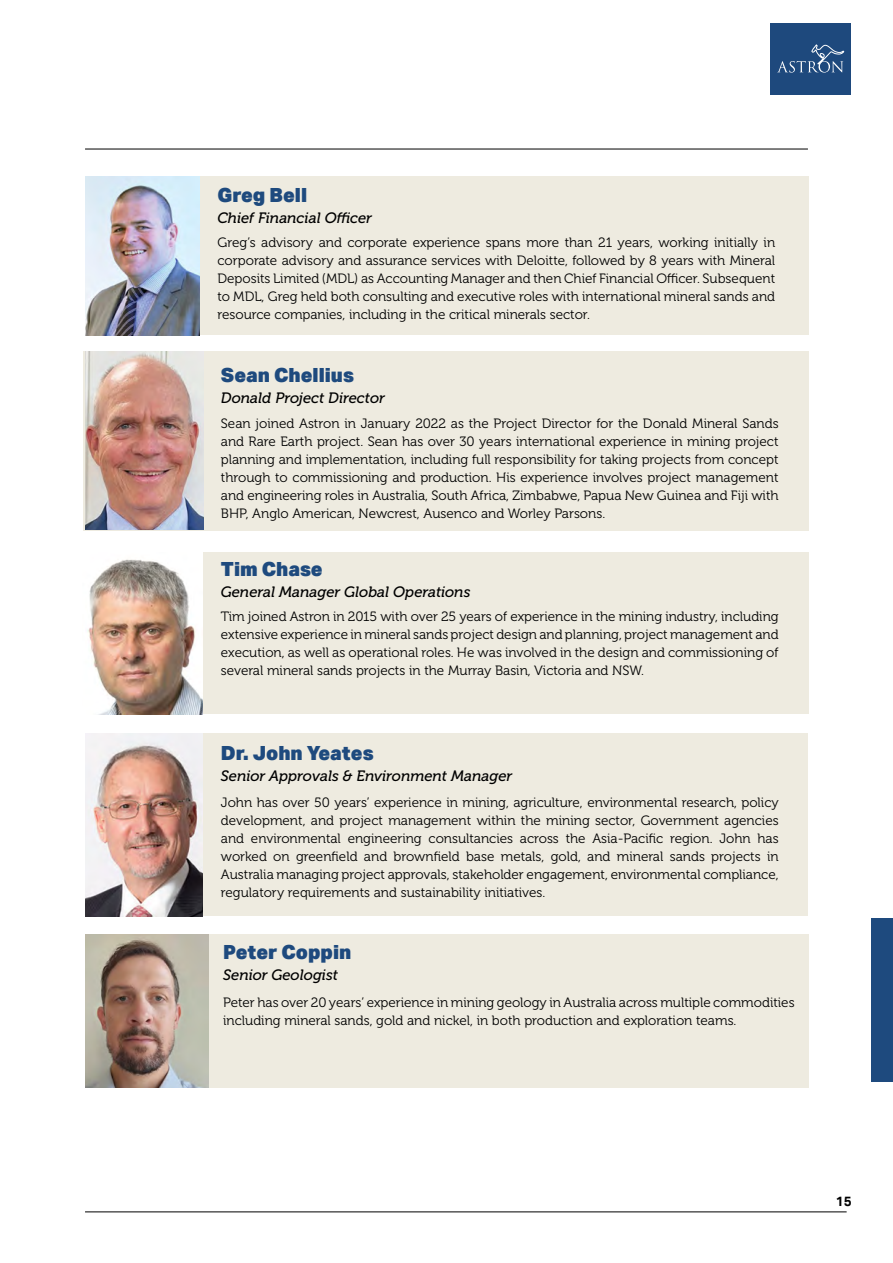
<style>
.page{position:relative;width:893px;height:1263px;background:#fff}
.page>*{position:absolute;margin:0;border:0;box-sizing:border-box;transform-origin:0 0}
.t1{font:900 19.5px "Aktiv Grotesk";color:#1e4a7e}
.t2{font:italic 15px "Museo 500";color:#000}
.t3{font:13.5px/18px "Museo 300";color:#000;text-align:justify}
.t4{font:700 13.5px "Aktiv Grotesk";color:#000}
</style>
<div class="page">
<div style="left:770px;top:23px;width:80px;height:72px;background:#1e497d"></div>
<svg style="left:777px;top:44px;width:68px;height:29px"></svg>
<hr style="left:85px;top:1211px;width:762px;height:1px;background:#000">
<div style="left:872px;top:918px;width:21px;height:164px;background:#1e4a7e"></div>
<div style="left:83px;top:351px;width:725px;height:179px;background:#eeebe0"></div>
<div style="left:200px;top:176px;width:608px;height:159px;background:#eeebe0"></div>
<div style="left:203px;top:553px;width:605px;height:161px;background:#eeebe0"></div>
<div style="left:202px;top:733px;width:606px;height:183px;background:#eeebe0"></div>
<div style="left:85px;top:934px;width:723px;height:154px;background:#eeebe0"></div>
<img style="left:85px;top:352px;width:118px;height:178px">
<img style="left:85px;top:176px;width:115px;height:159px">
<img style="left:87px;top:559px;width:116px;height:156px">
<img style="left:85px;top:733px;width:117px;height:184px">
<img style="left:85px;top:934px;width:123px;height:153px">
<hr style="left:85px;top:149px;width:723px;height:1px;background:#000">
<h1 class="t1" style="left:217px;top:182px;width:91px">Greg Bell</h1>
<p class="t2" style="left:217px;top:209px;width:156px">Chief Financial Officer</p>
<p class="t3" style="left:217px;top:234px;width:559px">Greg’s advisory and corporate experience spans more than 21 years, working initially in corporate advisory and assurance services with Deloitte, followed by 8 years with Mineral Deposits Limited (MDL) as Accounting Manager and then Chief Financial Officer. Subsequent to MDL, Greg held both consulting and executive roles with international mineral sands and resource companies, including in the critical minerals sector.</p>
<h1 class="t1" style="left:221px;top:363px;width:135px">Sean Chellius</h1>
<p class="t2" style="left:221px;top:390px;width:165px">Donald Project Director</p>
<p class="t3" style="left:221px;top:414px;width:559px">Sean joined Astron in January 2022 as the Project Director for the Donald Mineral Sands and Rare Earth project. Sean has over 30 years international experience in mining project planning and implementation, including full responsibility for taking projects from concept through to commissioning and production. His experience involves project management and engineering roles in Australia, South Africa, Zimbabwe, Papua New Guinea and Fiji with BHP, Anglo American, Newcrest, Ausenco and Worley Parsons.</p>
<h1 class="t1" style="left:221px;top:556px;width:103px">Tim Chase</h1>
<p class="t2" style="left:221px;top:584px;width:251px">General Manager Global Operations</p>
<p class="t3" style="left:221px;top:608px;width:559px">Tim joined Astron in 2015 with over 25 years of experience in the mining industry, including extensive experience in mineral sands project design and planning, project management and execution, as well as operational roles. He was involved in the design and commissioning of several mineral sands projects in the Murray Basin, Victoria and NSW.</p>
<h1 class="t1" style="left:221px;top:740px;width:154px">Dr. John Yeates</h1>
<p class="t2" style="left:221px;top:767px;width:293px">Senior Approvals &amp; Environment Manager</p>
<p class="t3" style="left:221px;top:794px;width:559px">John has over 50 years’ experience in mining, agriculture, environmental research, policy development, and project management within the mining sector, Government agencies and environmental engineering consultancies across the Asia-Pacific region. John has worked on greenfield and brownfield base metals, gold, and mineral sands projects in Australia managing project approvals, stakeholder engagement, environmental compliance, regulatory requirements and sustainability initiatives.</p>
<h1 class="t1" style="left:223px;top:939px;width:130px">Peter Coppin</h1>
<p class="t2" style="left:223px;top:967px;width:116px">Senior Geologist</p>
<p class="t3" style="left:223px;top:993px;width:573px">Peter has over 20 years’ experience in mining geology in Australia across multiple commodities including mineral sands, gold and nickel, in both production and exploration teams.</p>
<p class="t4" style="left:836px;top:1194px;width:17px">15</p>
</div>
